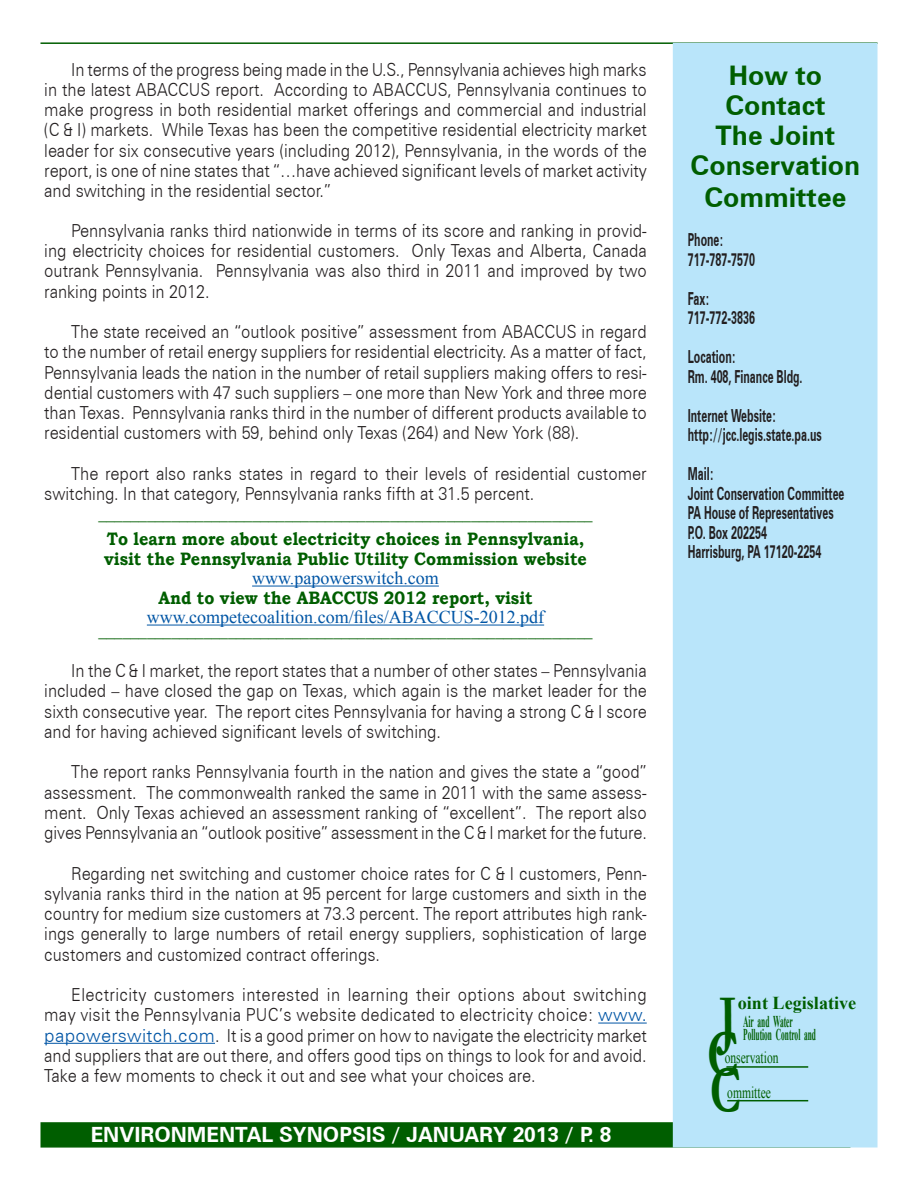
<style>
.page{position:relative;width:918px;height:1188px;background:#fff}
.page>*{position:absolute;margin:0;border:0;box-sizing:border-box;transform-origin:0 0}
.t1{font:700 66px "Garamond";color:#005e00;scale:.7 1}
.Subhead_1{font:700 27px/32.4px "Zurich BT";color:#005e00;text-align:center}
.Subhead_2{font:700 21px "Zurich BT";color:#fff}
.t2{font:700 18.15px "Times New Roman";color:#005e00}
.Body_text{font:300 18px/20.2px "Zurich BT";color:#231f20;text-align:justify;scale:.9 1}
.Drop_Boxes{font:700 18px "Bookman Old Style";color:#005e00;scale:.9 1}
.Body_text-2{font:700 18px "Zurich BT";color:#231f20;scale:.6 1}
.Drop_Boxes-2{font:18px "Times New Roman";color:#0155a5}
.t3{font:700 16.5px "Times New Roman";color:#005e00;scale:.45 1}
.t4{font:16.5px "Times New Roman";color:#005e00;scale:.7 1}
.s1{color:#0155a5}
</style>
<div class="page">
<div style="left:40px;top:1122px;width:810px;height:26px;background:#005e00;border:2px solid #005e00"></div>
<hr style="left:40px;top:42px;width:838px;height:2px;background:#005e00">
<div style="left:673px;top:43px;width:205px;height:1105px;background:#b9e5fa;border:3px solid #b9e5fa"></div>
<hr style="left:726px;top:1066px;width:82px;height:2px;background:#005e00">
<hr style="left:727px;top:1100px;width:81px;height:1px;background:#005e00">
<hr style="left:252px;top:586px;width:187px;height:1px;background:#0155a5">
<hr style="left:147px;top:625px;width:397px;height:1px;background:#0155a5">
<hr style="left:598px;top:1023px;width:49px;height:1px;background:#0155a5">
<hr style="left:44px;top:1043px;width:171px;height:1px;background:#0155a5">
<p class="Body_text" style="left:44px;top:59px;width:671px;text-indent:27px">In terms of the progress being made in the U.S., Pennsylvania achieves high marks in the latest ABACCUS report. According to ABACCUS, Pennsylvania continues to make progress in both residential market offerings and commercial and industrial (C &amp; I) markets. While Texas has been the competitive residential electricity market leader for six consecutive years (including 2012), Pennsylvania, in the words of the report, is one of nine states that “…have achieved significant levels of market activity and switching in the residential sector.”</p>
<p class="Body_text" style="left:44px;top:220px;width:671px;text-indent:27px">Pennsylvania ranks third nationwide in terms of its score and ranking in provid&shy;ing electricity choices for residential customers. Only Texas and Alberta, Canada outrank Pennsylvania. Pennsylvania was also third in 2011 and improved by two ranking points in 2012.</p>
<p class="Body_text" style="left:44px;top:321px;width:671px;text-indent:27px">The state received an “outlook positive” assessment from ABACCUS in regard to the number of retail energy suppliers for residential electricity. As a matter of fact, Pennsylvania leads the nation in the number of retail suppliers making offers to resi&shy;dential customers with 47 such suppliers – one more than New York and three more than Texas. Pennsylvania ranks third in the number of different products available to residential customers with 59, behind only Texas (264) and New York (88).</p>
<p class="Body_text" style="left:44px;top:463px;width:671px;text-indent:27px">The report also ranks states in regard to their levels of residential customer switching. In that category, Pennsylvania ranks fifth at 31.5 percent.</p>
<p class="Drop_Boxes" style="left:98px;top:500px;width:551px">_____________________________________________________________</p>
<p class="Drop_Boxes" style="left:107px;top:526px;width:532px">To learn more about electricity choices in Pennsylvania,</p>
<p class="Drop_Boxes" style="left:104px;top:545px;width:538px">visit the Pennsylvania Public Utility Commission website</p>
<p class="Drop_Boxes-2" style="left:252px;top:566px;width:188px">www.papowerswitch.com</p>
<p class="Drop_Boxes" style="left:158px;top:584px;width:417px">And to view the ABACCUS 2012 report, visit</p>
<p class="Drop_Boxes-2" style="left:147px;top:605px;width:399px">www.competecoalition.com/files/ABACCUS-2012.pdf</p>
<p class="Drop_Boxes" style="left:98px;top:617px;width:551px">_____________________________________________________________</p>
<p class="Body_text" style="left:44px;top:660px;width:671px;text-indent:27px">In the C &amp; I market, the report states that a number of other states – Pennsylvania included – have closed the gap on Texas, which again is the market leader for the sixth consecutive year. The report cites Pennsylvania for having a strong C &amp; I score and for having achieved significant levels of switching.</p>
<p class="Body_text" style="left:44px;top:762px;width:671px;text-indent:27px">The report ranks Pennsylvania fourth in the nation and gives the state a “good” assessment. The commonwealth ranked the same in 2011 with the same assess&shy;ment. Only Texas achieved an assessment ranking of “excellent”. The report also gives Pennsylvania an “outlook positive” assessment in the C &amp; I market for the future.</p>
<p class="Body_text" style="left:44px;top:863px;width:671px;text-indent:27px">Regarding net switching and customer choice rates for C &amp; I customers, Penn&shy;sylvania ranks third in the nation at 95 percent for large customers and sixth in the country for medium size customers at 73.3 percent. The report attributes high rank&shy;ings generally to large numbers of retail energy suppliers, sophistication of large customers and customized contract offerings.</p>
<p class="Body_text" style="left:44px;top:984px;width:671px;text-indent:27px">Electricity customers interested in learning their options about switching may visit the Pennsylvania PUC’s website dedicated to electricity choice: <span class="s1">www. papowerswitch.com</span>. It is a good primer on how to navigate the electricity market and suppliers that are out there, and offers good tips on things to look for and avoid.<br>Take a few moments to check it out and see what your choices are.</p>
<p class="Subhead_2" style="left:91px;top:1119px;width:522px">ENVIRONMENTAL SYNOPSIS / JANUARY 2013 / P. 8</p>
<p class="Subhead_1" style="left:729px;top:58px;width:95px">How to</p>
<p class="Subhead_1" style="left:725px;top:88px;width:102px">Contact</p>
<p class="Subhead_1" style="left:716px;top:118px;width:121px">The Joint</p>
<p class="Subhead_1" style="left:691px;top:148px;width:171px">Conservation<br>Committee</p>
<p class="Body_text-2" style="left:688px;top:227px;width:61px">Phone:</p>
<p class="Body_text-2" style="left:688px;top:246px;width:114px">717-787-7570</p>
<p class="Body_text-2" style="left:688px;top:285px;width:38px">Fax:</p>
<p class="Body_text-2" style="left:688px;top:305px;width:114px">717-772-3836</p>
<p class="Body_text-2" style="left:688px;top:344px;width:82px">Location:</p>
<p class="Body_text-2" style="left:688px;top:363px;width:193px">Rm. 408, Finance Bldg.</p>
<p class="Body_text-2" style="left:688px;top:402px;width:149px">Internet Website:</p>
<p class="Body_text-2" style="left:688px;top:422px;width:225px">http://jcc.legis.state.pa.us</p>
<p class="Body_text-2" style="left:688px;top:461px;width:45px">Mail:</p>
<p class="Body_text-2" style="left:688px;top:480px;width:263px">Joint Conservation Committee</p>
<p class="Body_text-2" style="left:688px;top:500px;width:245px">PA House of Representatives</p>
<p class="Body_text-2" style="left:688px;top:519px;width:134px">P.O. Box 202254</p>
<p class="Body_text-2" style="left:688px;top:539px;width:224px">Harrisburg, PA 17120-2254</p>
<p class="t2" style="left:738px;top:990px;width:120px">oint Legislative</p>
<p class="t3" style="left:743px;top:1010px;width:112px">Air and Water</p>
<p class="t3" style="left:743px;top:1023px;width:163px">Pollution Control and</p>
<p class="t4" style="left:725px;top:1046px;width:78px">onservation</p>
<p class="t4" style="left:727px;top:1081px;width:64px">ommittee</p>
<p class="t1" style="left:719px;top:974px;width:26px">J</p>
<p class="t1" style="left:707px;top:1009px;width:46px">C</p>
<p class="t1" style="left:710px;top:1046px;width:46px">C</p>
</div>
